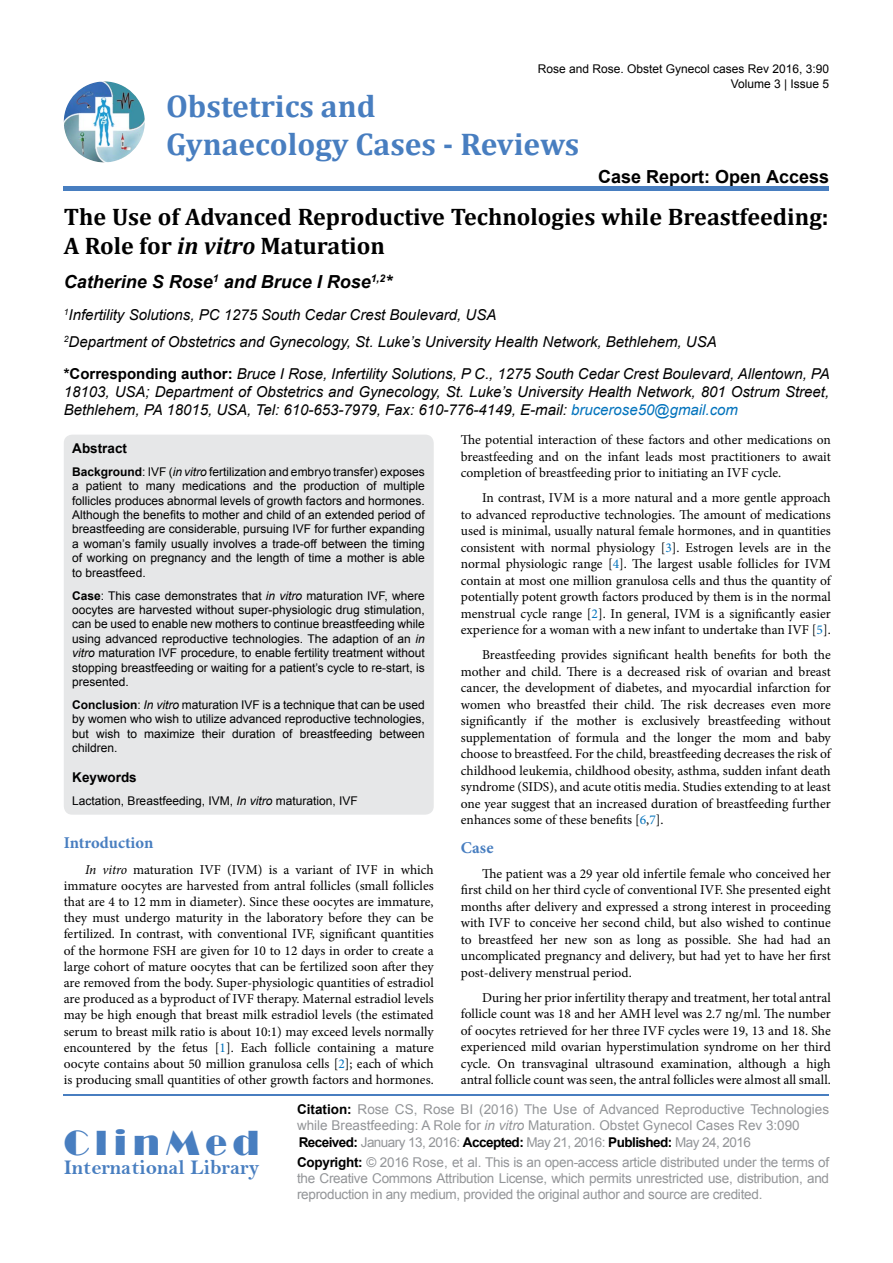
<style>
.page{position:relative;width:893px;height:1263px;background:#fff}
.page>*{position:absolute;margin:0;border:0;box-sizing:border-box;transform-origin:0 0}
.t1{font:36px "Broadway";letter-spacing:.16em;color:#487ec0}
.t2{font:700 31.5px/37.8px "Cambria";color:#487ec0}
.t3{font:700 24px/28.8px "Cambria";color:#000}
.t4{font:21px "Bell MT Bold";color:#487ec0}
.t5{font:italic 700 18px "Arial";color:#000}
.t6{font:700 18px "Arial";color:#000}
.t7{font:700 16.5px "Minion Pro";color:#487ec0}
.t8{font:italic 15px/18px "Arial";color:#000}
.t9{font:13.5px/16.5px "Minion Pro";color:#000;text-align:justify}
.t10{font:13.5px/16.4px "Arial";color:#939598}
.t11{font:700 13.5px "Arial";color:#000}
.t12{font:12px/14.4px "Arial";color:#000;text-align:justify}
.s1{font-style:italic}
.s2{font-weight:700;font-style:normal}
.s3{color:#0072bc}
.s4{font-weight:700}
.s5{font-weight:700;color:#000}
</style>
<div class="page">
<img style="left:64px;top:81px;width:81px;height:81px;border-radius:41px">
<div style="left:64px;top:186px;width:765px;height:5px;background:#487ec0"></div>
<hr style="left:64px;top:1094px;width:765px;height:2px;background:#487ec0">
<div style="left:64px;top:435px;width:370px;height:380px;background:#e6e7e8;border-radius:9px"></div>
<p class="t12" style="left:538px;top:60px;width:293px;line-height:15.9px;text-align:right">Rose and Rose. Obstet Gynecol cases Rev 2016, 3:90<br>Volume 3 | Issue 5</p>
<h2 class="t2" style="left:166px;top:86px;width:415px">Obstetrics and<br>Gynaecology Cases - Reviews</h2>
<h3 class="t6" style="left:598px;top:164px;width:233px">Case Report: Open Access</h3>
<h3 class="t3" style="left:64px;top:201px;width:766px">The Use of Advanced Reproductive Technologies while Breastfeeding:<br>A Role for <span class="s1">in vitro</span> Maturation</h3>
<h3 class="t5" style="left:64px;top:270px;width:330px">Catherine S Rose<sup>1</sup> and Bruce I Rose<sup>1,2</sup>*</h3>
<p class="t8" style="left:64px;top:302px;width:654px;line-height:26.5px"><sup>1</sup>Infertility Solutions, PC 1275 South Cedar Crest Boulevard, USA<br><sup>2</sup>Department of Obstetrics and Gynecology, St. Luke’s University Health Network, Bethlehem, USA</p>
<p class="t8" style="left:64px;top:365px;width:767px;text-align:justify"><span class="s2">*Corresponding author:</span> Bruce I Rose, Infertility Solutions, P C., 1275 South Cedar Crest Boulevard, Allentown, PA 18103, USA; Department of Obstetrics and Gynecology, St. Luke’s University Health Network, 801 Ostrum Street, Bethlehem, PA 18015, USA, Tel: 610-653-7979, Fax: 610-776-4149, E-mail: <span class="s3">brucerose50@gmail.com</span></p>
<p class="t9" style="left:461px;top:432px;width:371px">The potential interaction of these factors and other medications on breastfeeding and on the infant leads most practitioners to await completion of breastfeeding prior to initiating an IVF cycle.</p>
<p class="t9" style="left:461px;top:490px;width:371px;text-indent:21px">In contrast, IVM is a more natural and a more gentle approach to advanced reproductive technologies. The amount of medications used is minimal, usually natural female hormones, and in quantities consistent with normal physiology [<span class="s3">3</span>]. Estrogen levels are in the normal physiologic range [<span class="s3">4</span>]. The largest usable follicles for IVM contain at most one million granulosa cells and thus the quantity of potentially potent growth factors produced by them is in the normal menstrual cycle range [<span class="s3">2</span>]. In general, IVM is a significantly easier experience for a woman with a new infant to undertake than IVF [<span class="s3">5</span>].</p>
<p class="t9" style="left:461px;top:647px;width:371px;text-indent:21px">Breastfeeding provides significant health benefits for both the mother and child. There is a decreased risk of ovarian and breast cancer, the development of diabetes, and myocardial infarction for women who breastfed their child. The risk decreases even more significantly if the mother is exclusively breastfeeding without supplementation of formula and the longer the mom and baby choose to breastfeed. For the child, breastfeeding decreases the risk of childhood leukemia, childhood obesity, asthma, sudden infant death syndrome (SIDS), and acute otitis media. Studies extending to at least one year suggest that an increased duration of breastfeeding further enhances some of these benefits [<span class="s3">6</span>,<span class="s3">7</span>].</p>
<p class="t7" style="left:461px;top:836px;width:34px">Case</p>
<p class="t9" style="left:461px;top:865px;width:371px;text-indent:21px">The patient was a 29 year old infertile female who conceived her first child on her third cycle of conventional IVF. She presented eight months after delivery and expressed a strong interest in proceeding with IVF to conceive her second child, but also wished to continue to breastfeed her new son as long as possible. She had had an uncomplicated pregnancy and delivery, but had yet to have her first post-delivery menstrual period.</p>
<p class="t9" style="left:461px;top:989px;width:371px;text-indent:21px">During her prior infertility therapy and treatment, her total antral follicle count was 18 and her AMH level was 2.7 ng/ml. The number of oocytes retrieved for her three IVF cycles were 19, 13 and 18. She experienced mild ovarian hyperstimulation syndrome on her third cycle. On transvaginal ultrasound examination, although a high antral follicle count was seen, the antral follicles were almost all small.</p>
<p class="t11" style="left:72px;top:439px;width:56px">Abstract</p>
<p class="t12" style="left:72px;top:465px;width:354px"><span class="s4">Background</span>: IVF (<span class="s1">in vitro</span> fertilization and embryo transfer) exposes a patient to many medications and the production of multiple follicles produces abnormal levels of growth factors and hormones.<br>Although the benefits to mother and child of an extended period of breastfeeding are considerable, pursuing IVF for further expanding a woman’s family usually involves a trade-off between the timing of working on pregnancy and the length of time a mother is able to breastfeed.</p>
<p class="t12" style="left:72px;top:588px;width:354px"><span class="s4">Case</span>: This case demonstrates that <span class="s1">in vitro</span> maturation IVF, where oocytes are harvested without super-physiologic drug stimulation, can be used to enable new mothers to continue breastfeeding while using advanced reproductive technologies. The adaption of an <span class="s1">in vitro</span> maturation IVF procedure, to enable fertility treatment without stopping breastfeeding or waiting for a patient’s cycle to re-start, is presented.</p>
<p class="t12" style="left:72px;top:698px;width:354px"><span class="s4">Conclusion</span>: <span class="s1">In vitro</span> maturation IVF is a technique that can be used by women who wish to utilize advanced reproductive technologies, but wish to maximize their duration of breastfeeding between children.</p>
<p class="t11" style="left:72px;top:768px;width:66px">Keywords</p>
<p class="t12" style="left:72px;top:794px;width:287px">Lactation, Breastfeeding, IVM, <span class="s1">In vitro</span> maturation, IVF</p>
<p class="t7" style="left:64px;top:831px;width:91px">Introduction</p>
<p class="t9" style="left:64px;top:861px;width:371px;text-indent:21px"><span class="s1">In vitro</span> maturation IVF (IVM) is a variant of IVF in which immature oocytes are harvested from antral follicles (small follicles that are 4 to 12 mm in diameter). Since these oocytes are immature, they must undergo maturity in the laboratory before they can be fertilized. In contrast, with conventional IVF, significant quantities of the hormone FSH are given for 10 to 12 days in order to create a large cohort of mature oocytes that can be fertilized soon after they are removed from the body. Super-physiologic quantities of estradiol are produced as a byproduct of IVF therapy. Maternal estradiol levels may be high enough that breast milk estradiol levels (the estimated serum to breast milk ratio is about 10:1) may exceed levels normally encountered by the fetus [<span class="s3">1</span>]. Each follicle containing a mature oocyte contains about 50 million granulosa cells [<span class="s3">2</span>]; each of which is producing small quantities of other growth factors and hormones.</p>
<h1 class="t1" style="left:64px;top:1122px;width:197px">ClinMed</h1>
<h3 class="t4" style="left:64px;top:1155px;width:197px">International Library</h3>
<p class="t10" style="left:297px;top:1101px;width:534px"><span class="s5">Citation:</span> Rose CS, Rose BI (2016) The Use of Advanced Reproductive Technologies while Breastfeeding: A Role for <span class="s1">in vitro</span> Maturation. Obstet Gynecol Cases Rev 3:090<br><span class="s5">Received:</span> January 13, 2016: <span class="s5">Accepted:</span> May 21, 2016: <span class="s5">Published:</span> May 24, 2016</p>
<p class="t10" style="left:297px;top:1154px;width:534px;text-align:justify"><span class="s5">Copyright:</span> © 2016 Rose, et al. This is an open-access article distributed under the terms of the Creative Commons Attribution License, which permits unrestricted use, distribution, and reproduction in any medium, provided the original author and source are credited.</p>
</div>
